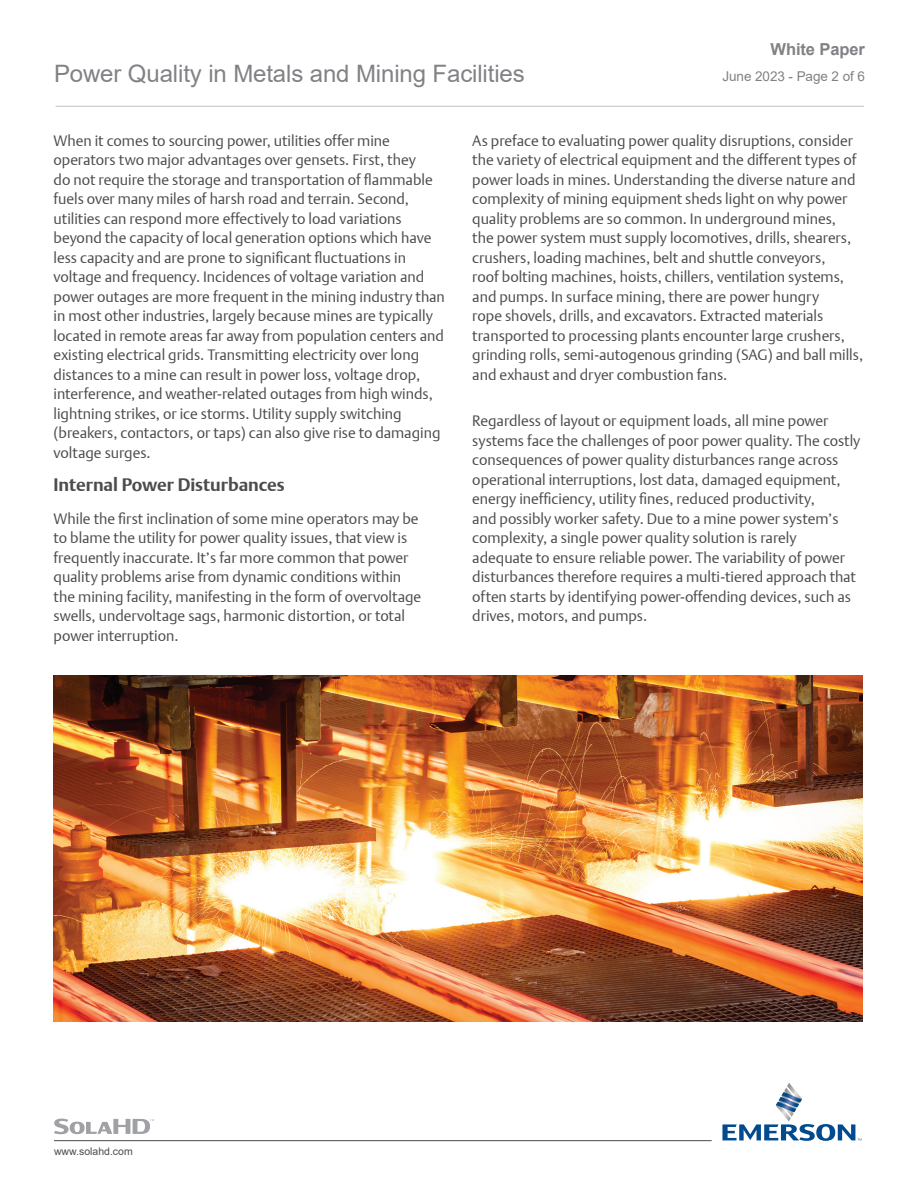
<style>
.page{position:relative;width:918px;height:1188px;background:#fff}
.page>*{position:absolute;margin:0;border:0;box-sizing:border-box;transform-origin:0 0}
.t1{font:24px "Arial";letter-spacing:-.005em;color:#808285}
.t2{font:700 18px "DTL Argo T";color:#4b4c4d}
.t3{font:700 16.5px "Arial";letter-spacing:-.005em;color:#808285}
.t4{font:15px/19.5px "DTL Argo T Light";color:#4b4c4d}
.t5{font:13.5px "Arial";letter-spacing:-.005em;color:#808285}
.t6{font:10.5px "Arial";color:#4b4c4d}
</style>
<div class="page">
<hr style="left:56px;top:106px;width:808px;height:1px;background:#c7c8ca">
<svg style="left:722px;top:1083px;width:140px;height:58px"></svg>
<hr style="left:54px;top:1140px;width:658px;height:1px;background:#4b4c4d">
<svg style="left:54px;top:1119px;width:100px;height:15px"></svg>
<img style="left:54px;top:676px;width:808px;height:345px">
<h1 class="t1" style="left:54px;top:57px;width:472px">Power Quality in Metals and Mining Facilities</h1>
<p class="t3" style="left:771px;top:38px;width:96px">White Paper</p>
<p class="t5" style="left:722px;top:67px;width:144px">June 2023 - Page 2 of 6</p>
<p class="t4" style="left:54px;top:130px;width:393px">When it comes to sourcing power, utilities offer mine operators two major advantages over gensets. First, they<br>do not require the storage and transportation of flammable fuels over many miles of harsh road and terrain. Second, utilities can respond more effectively to load variations beyond the capacity of local generation options which have less capacity and are prone to significant fluctuations in voltage and frequency. Incidences of voltage variation and power outages are more frequent in the mining industry than in most other industries, largely because mines are typically located in remote areas far away from population centers and existing electrical grids. Transmitting electricity over long distances to a mine can result in power loss, voltage drop, interference, and weather-related outages from high winds, lightning strikes, or ice storms. Utility supply switching (breakers, contactors, or taps) can also give rise to damaging voltage surges.</p>
<p class="t2" style="left:54px;top:474px;width:233px">Internal Power Disturbances</p>
<p class="t4" style="left:54px;top:508px;width:369px">While the first inclination of some mine operators may be to blame the utility for power quality issues, that view is frequently inaccurate. It’s far more common that power quality problems arise from dynamic conditions within the mining facility, manifesting in the form of overvoltage swells, undervoltage sags, harmonic distortion, or total power interruption.</p>
<p class="t4" style="left:472px;top:130px;width:392px">As preface to evaluating power quality disruptions, consider the variety of electrical equipment and the different types of power loads in mines. Understanding the diverse nature and complexity of mining equipment sheds light on why power quality problems are so common. In underground mines,<br>the power system must supply locomotives, drills, shearers, crushers, loading machines, belt and shuttle conveyors,<br>roof bolting machines, hoists, chillers, ventilation systems, and pumps. In surface mining, there are power hungry<br>rope shovels, drills, and excavators. Extracted materials transported to processing plants encounter large crushers, grinding rolls, semi-autogenous grinding (SAG) and ball mills, and exhaust and dryer combustion fans.</p>
<p class="t4" style="left:472px;top:411px;width:390px">Regardless of layout or equipment loads, all mine power systems face the challenges of poor power quality. The costly consequences of power quality disturbances range across operational interruptions, lost data, damaged equipment, energy inefficiency, utility fines, reduced productivity,<br>and possibly worker safety. Due to a mine power system’s complexity, a single power quality solution is rarely adequate to ensure reliable power. The variability of power disturbances therefore requires a multi-tiered approach that often starts by identifying power-offending devices, such as drives, motors, and pumps.</p>
<p class="t6" style="left:54px;top:1144px;width:80px">www.solahd.com</p>
</div>
